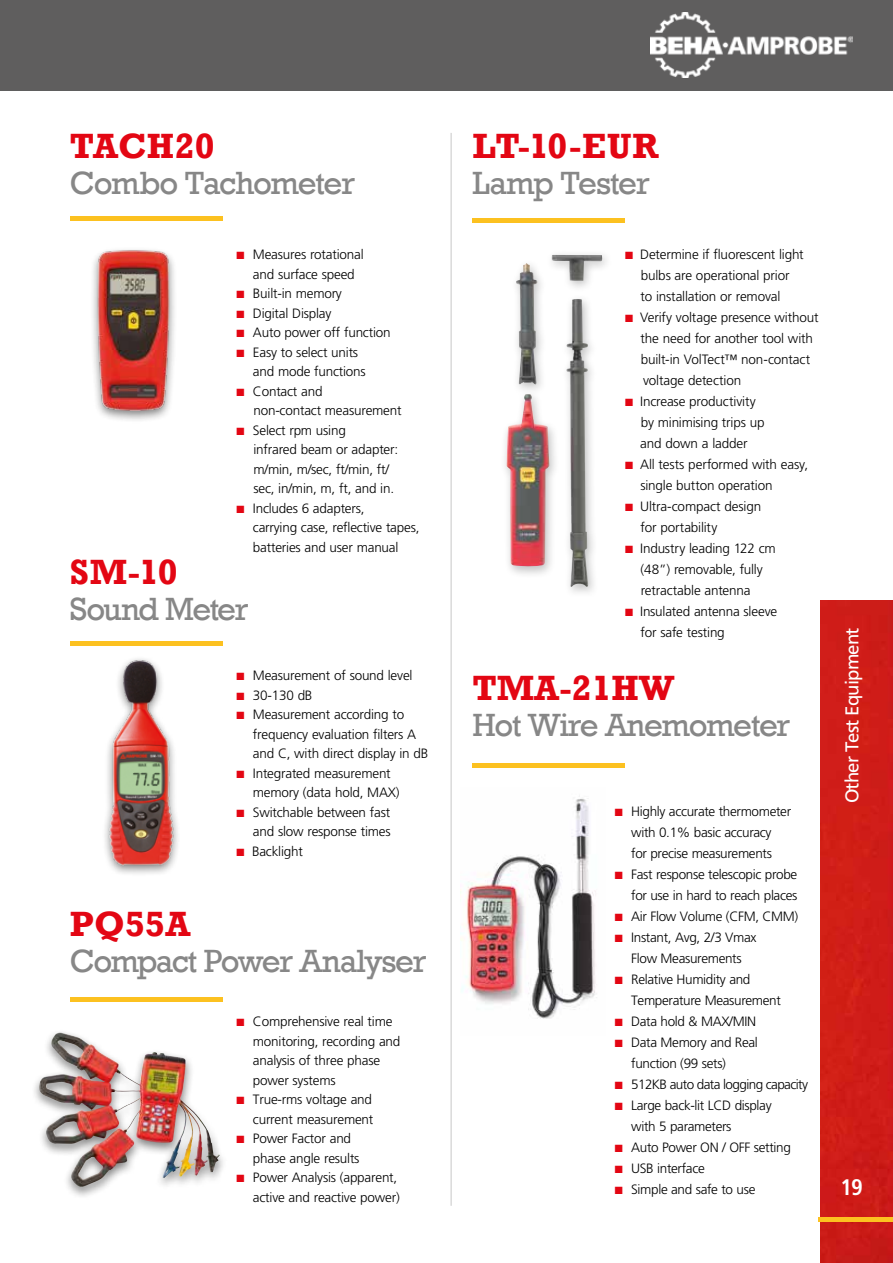
<style>
.page{position:relative;width:893px;height:1263px;background:#fff}
.page>*{position:absolute;margin:0;border:0;box-sizing:border-box;transform-origin:0 0}
.t1{font:700 36px "Rockwell";color:#e30613}
.t2{font:33px "Rockwell";letter-spacing:-.045em;color:#878787}
.t3{font:700 condensed 22.5px "Frutiger";color:#fff}
.t4{font:18.6px "Frutiger";letter-spacing:-.045em;color:#fff}
.t5{font:300 13.5px/21px "Frutiger";letter-spacing:-.015em;color:#000}
.t6{font:300 13.5px "Frutiger";letter-spacing:-.045em;color:#000}
.s1{color:#e30613}
</style>
<div class="page">
<div style="left:821px;top:601px;width:72px;height:662px;background:#cf1d18"></div>
<hr style="left:450px;top:133px;width:2px;height:1073px;background:#dadada">
<img style="left:105px;top:659px;width:73px;height:215px">
<hr style="left:70px;top:642px;width:152px;height:4px;background:#fcc120">
<img style="left:93px;top:249px;width:82px;height:171px">
<hr style="left:70px;top:216px;width:152px;height:4px;background:#fcc120">
<div style="left:31px;top:1028px;width:198px;height:171px;background:#000;opacity:.5"></div>
<img style="left:39px;top:1033px;width:101px;height:111px">
<hr style="left:70px;top:997px;width:152px;height:4px;background:#fcc120">
<div style="left:472px;top:763px;width:153px;height:5px;background:#fcc120"></div>
<div style="left:500px;top:250px;width:113px;height:349px;background:#000;opacity:.25"></div>
<img style="left:516px;top:255px;width:86px;height:331px">
<div style="left:472px;top:218px;width:152px;height:5px;background:#fcc120"></div>
<div style="left:0;top:0;width:893px;height:90px;background:#5f5e5e"></div>
<img style="left:651px;top:13px;width:201px;height:64px">
<div style="left:819px;top:1217px;width:74px;height:5px;background:#fcc120"></div>
<img style="left:461px;top:798px;width:136px;height:221px">
<h1 class="t1" style="left:70px;top:125px;width:146px">TACH20</h1>
<h2 class="t2" style="left:70px;top:164px;width:287px">Combo Tachometer</h2>
<p class="t5" style="left:236px;top:245px;width:129px;line-height:19.5px;text-align:center"><span class="s1">■</span> Measures rotational and surface speed</p>
<p class="t5" style="left:236px;top:283px;width:107px"><span class="s1">■</span> Built-in memory</p>
<p class="t5" style="left:236px;top:302px;width:97px"><span class="s1">■</span> Digital Display</p>
<p class="t5" style="left:236px;top:322px;width:156px"><span class="s1">■</span> Auto power off function</p>
<p class="t5" style="left:253px;top:342px;width:114px;line-height:19.5px;text-indent:-17px"><span class="s1">■</span> Easy to select units and mode functions</p>
<p class="t5" style="left:253px;top:381px;width:150px;line-height:19.5px;text-indent:-17px"><span class="s1">■</span> Contact and<br>non-contact measurement</p>
<p class="t5" style="left:253px;top:420px;width:146px;line-height:19.5px;text-indent:-17px"><span class="s1">■</span> Select rpm using<br>infrared beam or adapter: m/min, m/sec, ft/min, ft/ sec, in/min, m, ft, and in.</p>
<p class="t5" style="left:253px;top:498px;width:168px;line-height:19.5px;text-indent:-17px"><span class="s1">■</span> Includes 6 adapters,<br>carrying case, reflective tapes, batteries and user manual</p>
<h1 class="t1" style="left:70px;top:550px;width:109px">SM-10</h1>
<h2 class="t2" style="left:70px;top:590px;width:180px">Sound Meter</h2>
<p class="t5" style="left:236px;top:665px;width:178px"><span class="s1">■</span> Measurement of sound level</p>
<p class="t5" style="left:236px;top:684px;width:78px"><span class="s1">■</span> 30-130 dB</p>
<p class="t5" style="left:253px;top:705px;width:177px;line-height:19.5px;text-indent:-17px"><span class="s1">■</span> Measurement according to frequency evaluation filters A and C, with direct display in dB</p>
<p class="t5" style="left:253px;top:763px;width:148px;line-height:19.5px;text-indent:-17px"><span class="s1">■</span> Integrated measurement memory (data hold, MAX)</p>
<p class="t5" style="left:236px;top:802px;width:156px;line-height:19.5px;text-align:right"><span class="s1">■</span> Switchable between fast and slow response times</p>
<p class="t5" style="left:236px;top:840px;width:68px"><span class="s1">■</span> Backlight</p>
<h1 class="t1" style="left:70px;top:902px;width:122px">PQ55A</h1>
<h2 class="t2" style="left:70px;top:942px;width:358px">Compact Power Analyser</h2>
<p class="t5" style="left:253px;top:1012px;width:149px;line-height:19.5px;text-indent:-17px"><span class="s1">■</span> Comprehensive real time monitoring, recording and analysis of three phase power systems</p>
<p class="t5" style="left:236px;top:1090px;width:138px;line-height:19.5px;text-align:right"><span class="s1">■</span> True-rms voltage and current measurement</p>
<p class="t5" style="left:253px;top:1129px;width:108px;line-height:19.5px;text-indent:-17px"><span class="s1">■</span> Power Factor and phase angle results</p>
<p class="t5" style="left:236px;top:1168px;width:165px;line-height:19.5px;text-align:right"><span class="s1">■</span> Power Analysis (apparent, active and reactive power)</p>
<h1 class="t1" style="left:472px;top:125px;width:188px">LT-10-EUR</h1>
<h2 class="t2" style="left:472px;top:164px;width:179px">Lamp Tester</h2>
<p class="t5" style="left:625px;top:244px;width:180px;text-align:center"><span class="s1">■</span> Determine if fluorescent light bulbs are operational prior<br>to installation or removal</p>
<p class="t5" style="left:641px;top:307px;width:180px;text-indent:-16px"><span class="s1">■</span> Verify voltage presence without the need for another tool with built-in VolTect™ non-contact voltage detection</p>
<p class="t5" style="left:640px;top:391px;width:126px;text-indent:-15px"><span class="s1">■</span> Increase productivity by minimising trips up and down a ladder</p>
<p class="t5" style="left:640px;top:454px;width:169px;text-indent:-15px"><span class="s1">■</span> All tests performed with easy, single button operation</p>
<p class="t5" style="left:641px;top:496px;width:122px;text-indent:-16px"><span class="s1">■</span> Ultra-compact design for portability</p>
<p class="t5" style="left:640px;top:538px;width:137px;text-indent:-15px"><span class="s1">■</span> Industry leading 122 cm (48”) removable, fully retractable antenna</p>
<p class="t5" style="left:641px;top:601px;width:138px;text-indent:-16px"><span class="s1">■</span> Insulated antenna sleeve for safe testing</p>
<h1 class="t1" style="left:472px;top:666px;width:204px">TMA-21HW</h1>
<h2 class="t2" style="left:472px;top:705px;width:319px">Hot Wire Anemometer</h2>
<p class="t5" style="left:615px;top:800px;width:178px;text-align:center"><span class="s1">■</span> Highly accurate thermometer with 0.1% basic accuracy<br>for precise measurements</p>
<p class="t5" style="left:615px;top:863px;width:184px;text-align:right"><span class="s1">■</span> Fast response telescopic probe for use in hard to reach places</p>
<p class="t5" style="left:615px;top:905px;width:185px"><span class="s1">■</span> Air Flow Volume (CFM, CMM)</p>
<p class="t5" style="left:615px;top:926px;width:143px;text-align:center"><span class="s1">■</span> Instant, Avg, 2/3 Vmax<br>Flow Measurements</p>
<p class="t5" style="left:631px;top:968px;width:151px;text-indent:-17px"><span class="s1">■</span> Relative Humidity and<br>Temperature Measurement</p>
<p class="t5" style="left:615px;top:1010px;width:143px"><span class="s1">■</span> Data hold &amp; MAX/MIN</p>
<p class="t5" style="left:631px;top:1031px;width:128px;text-indent:-17px"><span class="s1">■</span> Data Memory and Real function (99 sets)</p>
<p class="t6" style="left:615px;top:1076px;width:195px"><span class="s1">■</span> 512KB auto data logging capacity</p>
<p class="t5" style="left:631px;top:1094px;width:142px;text-indent:-17px"><span class="s1">■</span> Large back-lit LCD display with 5 parameters</p>
<p class="t5" style="left:615px;top:1136px;width:178px"><span class="s1">■</span> Auto Power ON / OFF setting</p>
<p class="t5" style="left:615px;top:1157px;width:92px"><span class="s1">■</span> USB interface</p>
<p class="t5" style="left:615px;top:1178px;width:142px"><span class="s1">■</span> Simple and safe to use</p>
<h3 class="t4" style="left:841px;top:803px;width:177px;rotate:-90deg">Other Test Equipment</h3>
<h3 class="t3" style="left:840px;top:1174px;width:24px">19</h3>
</div>
